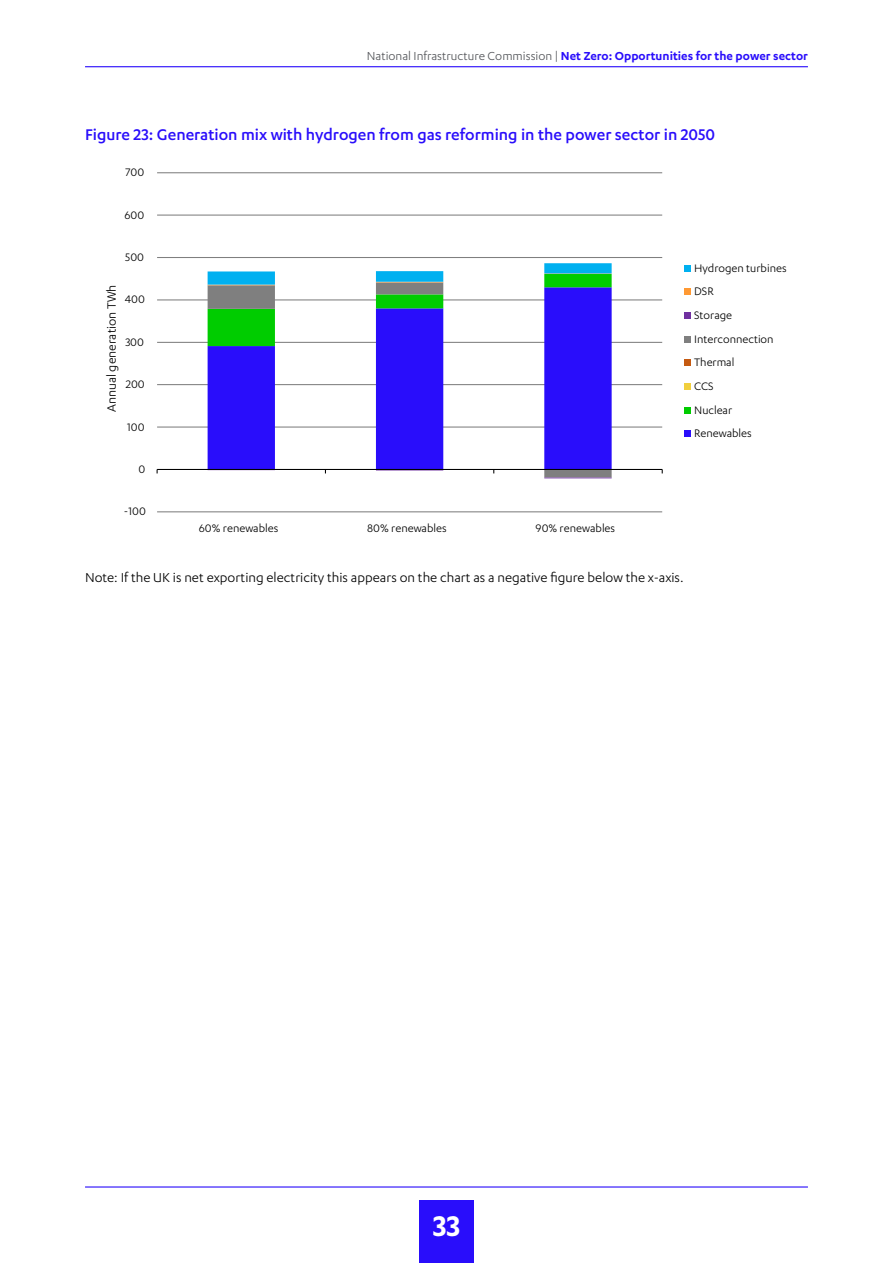
<style>
.page{position:relative;width:893px;height:1263px;background:#fff}
.page>*{position:absolute;margin:0;border:0;box-sizing:border-box;transform-origin:0 0}
.t1{font:600 33px "Karbon";color:#fff}
.t2{font:500 18px "Karbon";color:#290dfb}
.t3{font:15px "Karbon";color:#000}
.t4{font:13.95px "Karbon";color:#000}
.t5{font:600 13.5px "Karbon";color:#290dfb}
.t6{font:12.6px/23.7px "Karbon";color:#000}
.s1{font-weight:400;color:#54565a}
</style>
<div class="page">
<div style="left:419px;top:1200px;width:54px;height:63px;background:#290dfb"></div>
<hr style="left:85px;top:66px;width:723px;height:1px;background:#290dfb">
<hr style="left:85px;top:1186px;width:723px;height:1px;background:#290dfb">
<hr style="left:157px;top:511px;width:505px;height:1px;background:#7f7f7f">
<hr style="left:157px;top:426px;width:505px;height:2px;background:#7f7f7f">
<hr style="left:157px;top:384px;width:505px;height:1px;background:#7f7f7f">
<hr style="left:157px;top:342px;width:505px;height:1px;background:#7f7f7f">
<hr style="left:157px;top:299px;width:505px;height:1px;background:#7f7f7f">
<hr style="left:157px;top:257px;width:505px;height:1px;background:#7f7f7f">
<hr style="left:157px;top:215px;width:505px;height:1px;background:#7f7f7f">
<hr style="left:157px;top:172px;width:505px;height:1px;background:#7f7f7f">
<svg style="left:208px;top:346px;width:404px;height:131px"></svg>
<hr style="left:544px;top:477px;width:68px;height:1px;background:#7030a0">
<svg style="left:208px;top:263px;width:404px;height:83px"></svg>
<hr style="left:157px;top:469px;width:505px;height:1px;background:#000">
<div style="left:684px;top:265px;width:7px;height:6px;background:#00b0f0"></div>
<div style="left:684px;top:288px;width:7px;height:7px;background:#f93"></div>
<div style="left:684px;top:312px;width:7px;height:7px;background:#7030a0"></div>
<div style="left:684px;top:336px;width:7px;height:6px;background:#7f7f7f"></div>
<div style="left:684px;top:359px;width:7px;height:7px;background:#c55a11"></div>
<div style="left:684px;top:383px;width:7px;height:7px;background:#f1cf3d"></div>
<div style="left:684px;top:407px;width:7px;height:6px;background:#0c0"></div>
<div style="left:684px;top:430px;width:7px;height:7px;background:#290dfb"></div>
<p class="t5" style="left:367px;top:48px;width:442px"><span class="s1">National Infrastructure Commission |</span> Net Zero: Opportunities for the power sector</p>
<h2 class="t2" style="left:85px;top:124px;width:632px">Figure 23: Generation mix with hydrogen from gas reforming in the power sector in 2050</h2>
<p class="t6" style="left:126px;top:160px;width:20px">700</p>
<p class="t6" style="left:125px;top:203px;width:21px">600</p>
<p class="t6" style="left:125px;top:245px;width:20px">500</p>
<p class="t4" style="left:104px;top:412px;width:129px;rotate:-90deg">Annual generation TWh</p>
<p class="t6" style="left:125px;top:287px;width:22px">400</p>
<p class="t6" style="left:125px;top:330px;width:20px">300</p>
<p class="t6" style="left:126px;top:372px;width:21px">200</p>
<p class="t6" style="left:127px;top:415px;width:19px">100</p>
<p class="t6" style="left:138px;top:457px;width:8px">0</p>
<p class="t6" style="left:124px;top:499px;width:23px">-100</p>
<p class="t6" style="left:199px;top:516px;width:81px">60% renewables</p>
<p class="t6" style="left:367px;top:516px;width:81px">80% renewables</p>
<p class="t6" style="left:536px;top:516px;width:81px">90% renewables</p>
<p class="t6" style="left:694px;top:256px;width:94px">Hydrogen turbines<br>DSR<br>Storage<br>Interconnection<br>Thermal<br>CCS<br>Nuclear<br>Renewables</p>
<p class="t3" style="left:85px;top:569px;width:600px">Note: If the UK is net exporting electricity this appears on the chart as a negative figure below the x-axis.</p>
<h1 class="t1" style="left:433px;top:1207px;width:29px">33</h1>
</div>
